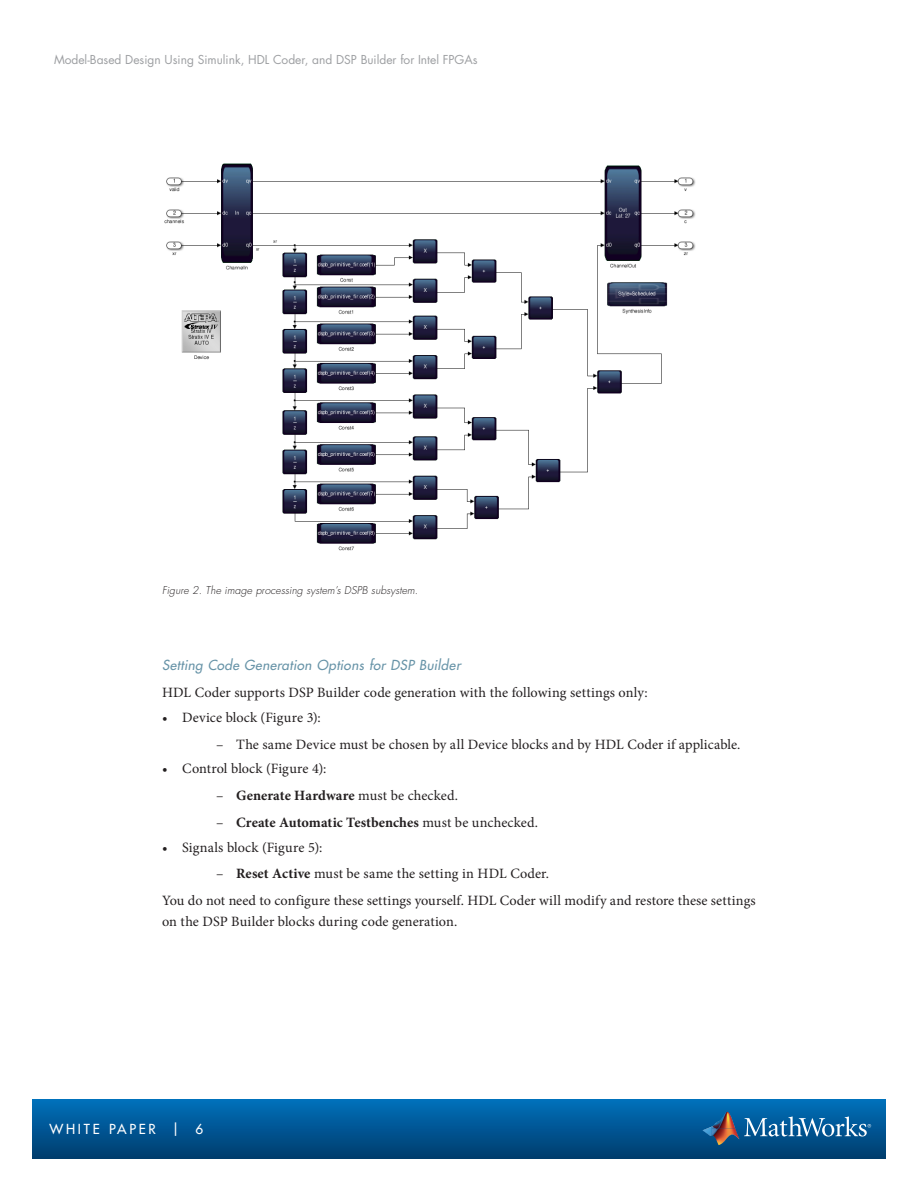
<style>
.page{position:relative;width:918px;height:1188px;background:#fff}
.page>*{position:absolute;margin:0;border:0;box-sizing:border-box;transform-origin:0 0}
.Body_Copy{font:14.25px/20.2px "Minion Pro";letter-spacing:.005em;color:#231f20}
.t1{font:700 14.25px "Minion Pro";color:#231f20}
.subhead_level_3{font:italic 500 13.5px "Futura Std";letter-spacing:.03em;color:#6894a8}
.t2{font:500 13.5px "Futura Std";letter-spacing:.2em;color:#fff}
.t3{font:12px "Futura Std";color:#9d9fa2}
.t4{font:italic 300 10.5px "Futura Std";letter-spacing:.01em;color:#231f20}
.s1{font-weight:400}
.s2{font-weight:700}
</style>
<div class="page">
<div style="left:32px;top:1099px;width:854px;height:59px;background:linear-gradient(to bottom,#0071bc,#003d6d)"></div>
<img style="left:712px;top:1112px;width:23px;height:16px">
<svg style="left:703px;top:1127px;width:9px;height:9px"></svg>
<img style="left:712px;top:1128px;width:27px;height:17px">
<svg style="left:744px;top:1116px;width:127px;height:21px;background:#3f81b1"></svg>
<img style="left:164px;top:163px;width:532px;height:388px">
<p class="t3" style="left:54px;top:52px;width:425px">Model-Based Design Using Simulink, HDL Coder, and DSP Builder for Intel FPGAs</p>
<p class="t4" style="left:162px;top:584px;width:258px">Figure 2. The image processing system’s DSPB subsystem.</p>
<p class="subhead_level_3" style="left:162px;top:657px;width:300px">Setting Code Generation Options for DSP Builder</p>
<p class="Body_Copy" style="left:162px;top:683px;width:487px">HDL Coder supports DSP Builder code generation with the following settings only:</p>
<p class="Body_Copy" style="left:162px;top:707px;width:160px">• Device block (Figure 3):</p>
<p class="Body_Copy" style="left:216px;top:734px;width:526px">– The same Device must be chosen by all Device blocks and by HDL Coder if applicable.</p>
<p class="Body_Copy" style="left:162px;top:759px;width:166px">• Control block (Figure 4):</p>
<p class="t1" style="left:216px;top:787px;width:244px"><span class="s1">–</span> Generate Hardware <span class="s1">must be checked.</span></p>
<p class="t1" style="left:216px;top:814px;width:324px"><span class="s1">–</span> Create Automatic Testbenches <span class="s1">must be unchecked.</span></p>
<p class="Body_Copy" style="left:162px;top:837px;width:162px">• Signals block (Figure 5):</p>
<p class="Body_Copy" style="left:216px;top:864px;width:335px">– <span class="s2">Reset Active</span> must be same the setting in HDL Coder.</p>
<p class="Body_Copy" style="left:162px;top:891px;width:595px">You do not need to configure these settings yourself. HDL Coder will modify and restore these settings on the DSP Builder blocks during code generation.</p>
<p class="t2" style="left:50px;top:1121px;width:155px">WHITE PAPER | 6</p>
</div>
